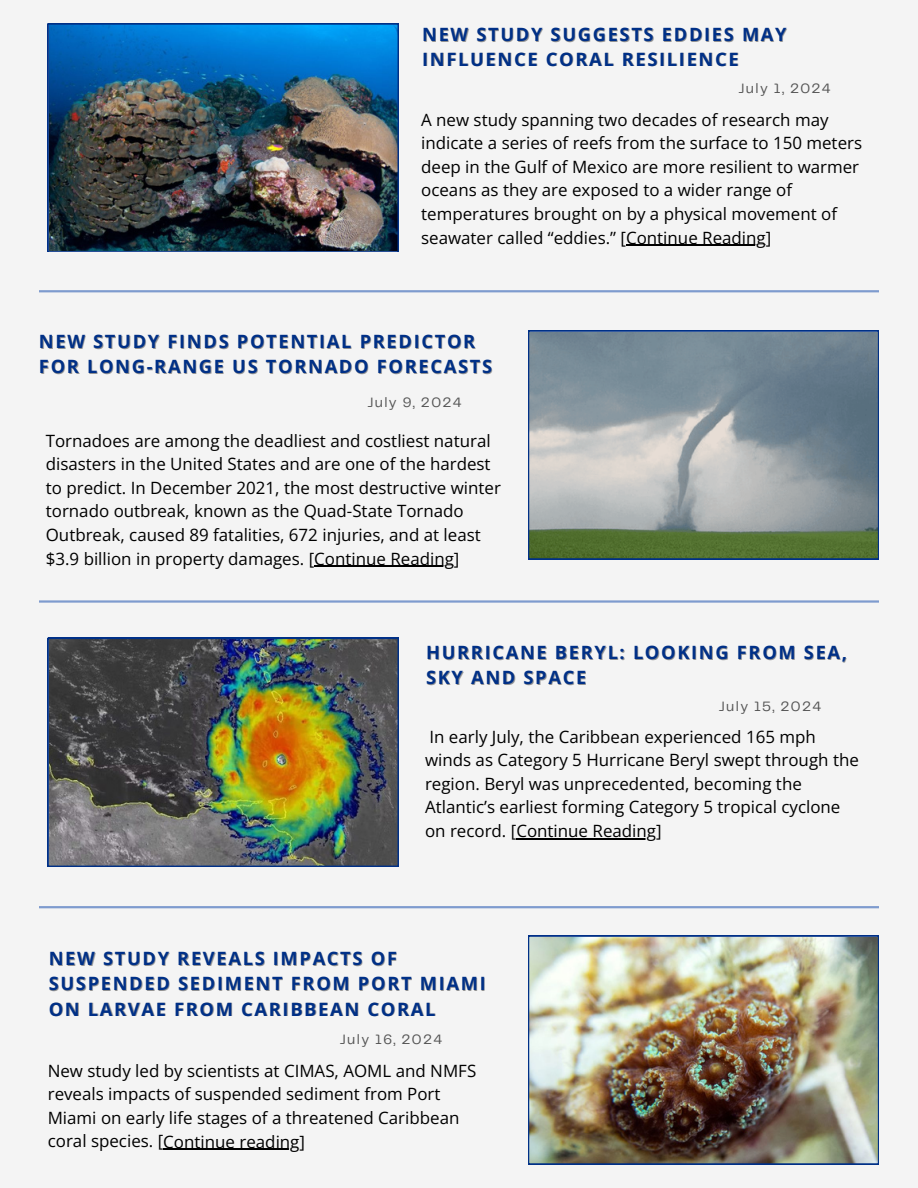
<style>
.page{position:relative;width:918px;height:1188px;background:#f4f4f4}
.page>*{position:absolute;margin:0;border:0;box-sizing:border-box;transform-origin:0 0}
.t1{font:700 18.3px/24.8px "Open Sans";letter-spacing:.09em;color:#003087}
.t2{font:16.95px/23.5px "Open Sans";color:#000}
.t3{font:14.1px "Telegraf";letter-spacing:.1em;color:#545454}
</style>
<div class="page">
<hr style="left:163px;top:1149px;width:137px;height:1px;background:#000">
<hr style="left:516px;top:838px;width:140px;height:1px;background:#000">
<hr style="left:314px;top:566px;width:140px;height:1px;background:#000">
<hr style="left:626px;top:245px;width:140px;height:1px;background:#000">
<hr style="left:39px;top:906px;width:840px;height:2px;background:#0942a8">
<hr style="left:39px;top:600px;width:840px;height:3px;background:#0942a8">
<hr style="left:39px;top:290px;width:840px;height:2px;background:#0942a8">
<img style="left:48px;top:24px;width:351px;height:228px">
<svg style="left:528px;top:331px;width:351px;height:228px;background:#889695"></svg>
<img style="left:48px;top:638px;width:351px;height:228px">
<img style="left:528px;top:936px;width:351px;height:228px">
<h4 class="t1" style="left:422px;top:21px;width:366px">NEW STUDY SUGGESTS EDDIES MAY<br>INFLUENCE CORAL RESILIENCE</h4>
<p class="t3" style="left:739px;top:82px;width:94px">July 1, 2024</p>
<p class="t2" style="left:421px;top:107px;width:443px">A new study spanning two decades of research may indicate a series of reefs from the surface to 150 meters deep in the Gulf of Mexico are more resilient to warmer oceans as they are exposed to a wider range of temperatures brought on by a physical movement of seawater called “eddies.” [Continue Reading]</p>
<h4 class="t1" style="left:39px;top:328px;width:455px">NEW STUDY FINDS POTENTIAL PREDICTOR<br>FOR LONG-RANGE US TORNADO FORECASTS</h4>
<p class="t3" style="left:367px;top:397px;width:96px">July 9, 2024</p>
<p class="t2" style="left:46px;top:428px;width:457px">Tornadoes are among the deadliest and costliest natural disasters in the United States and are one of the hardest to predict. In December 2021, the most destructive winter tornado outbreak, known as the Quad-State Tornado Outbreak, caused 89 fatalities, 672 injuries, and at least $3.9 billion in property damages. [Continue Reading]</p>
<h4 class="t1" style="left:426px;top:640px;width:423px">HURRICANE BERYL: LOOKING FROM SEA,<br>SKY AND SPACE</h4>
<p class="t3" style="left:719px;top:700px;width:104px">July 15, 2024</p>
<p class="t2" style="left:425px;top:724px;width:435px">In early July, the Caribbean experienced 165 mph winds as Category 5 Hurricane Beryl swept through the region. Beryl was unprecedented, becoming the Atlantic’s earliest forming Category 5 tropical cyclone on record. [Continue Reading]</p>
<p class="t1" style="left:49px;top:945px;width:439px;line-height:25.3px">NEW STUDY REVEALS IMPACTS OF<br>SUSPENDED SEDIMENT FROM PORT MIAMI<br>ON LARVAE FROM CARIBBEAN CORAL</p>
<p class="t3" style="left:340px;top:1033px;width:104px">July 16, 2024</p>
<p class="t2" style="left:48px;top:1058px;width:430px">New study led by scientists at CIMAS, AOML and NMFS reveals impacts of suspended sediment from Port Miami on early life stages of a threatened Caribbean coral species. [Continue reading]</p>
</div>
